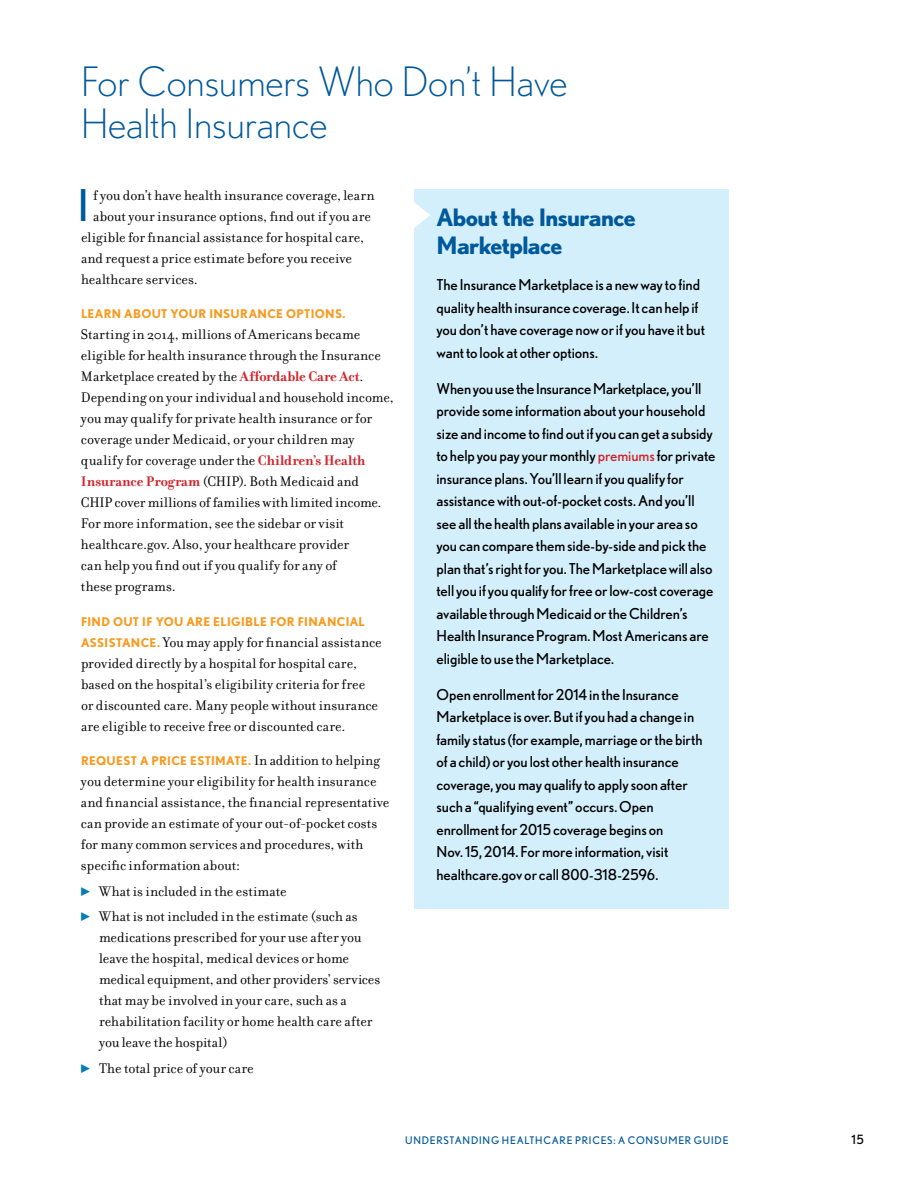
<style>
.page{position:relative;width:918px;height:1188px;background:#fff}
.page>*{position:absolute;margin:0;border:0;box-sizing:border-box;transform-origin:0 0}
.t1{font:43.8px "Nobel";color:#00599b}
.t2{font:300 40.5px "Nobel";color:#00599b}
.t3{font:700 24px/27.6px "Nobel";letter-spacing:-.025em;color:#00599b}
.t4{font:15px/21px "Filosofia";letter-spacing:.005em;color:#000}
.t5{font:15px/22.5px "Nobel";letter-spacing:-.005em;color:#000}
.t6{font:12.75px "Nobel";color:#000}
.t7{font:700 12px "Nobel";letter-spacing:.025em;color:#f8991d}
.t8{font:10.5px "Nobel";letter-spacing:.065em;color:#00599b}
.s1{font-weight:700;color:#d2232a}
.s2{font-family:"Nobel";font-weight:700;font-size:12px;color:#f8991d}
.s3{font-family:"Filosofia";font-weight:400;font-size:15px;color:#000}
.s4{font-family:"Universal Std Newswith Comm Pi";font-size:9px;color:#007db7}
.s5{color:#d2232a}
</style>
<div class="page">
<div style="left:414px;top:189px;width:315px;height:720px;background:#d4effc"></div>
<p class="t2" style="left:81px;top:58px;width:488px">For Consumers Who Don’t Have</p>
<p class="t2" style="left:81px;top:100px;width:248px">Health Insurance</p>
<p class="t1" style="left:78px;top:180px;width:12px">I</p>
<p class="t4" style="left:93px;top:185px;width:283px">f you don’t have health insurance coverage, learn</p>
<p class="t4" style="left:93px;top:206px;width:280px">about your insurance options, fnd out if you are</p>
<p class="t4" style="left:81px;top:227px;width:285px">eligible for fnancial assistance for hospital care,</p>
<p class="t4" style="left:81px;top:248px;width:273px">and request a price estimate before you receive</p>
<p class="t4" style="left:81px;top:269px;width:115px">healthcare services</p>
<p class="t7" style="left:81px;top:307px;width:266px">LEARN ABOUT YOUR INSURANCE OPTIONS.</p>
<p class="t4" style="left:81px;top:324px;width:314px">Starting in 2014, millions of Americans became eligible for health insurance through the Insurance Marketplace created by the <span class="s1">Afordable Care Act </span>Depending on your individual and household income, you may qualify for private health insurance or for coverage under Medicaid, or your children may qualify for coverage under the <span class="s1">Children’s Health Insurance Program</span> (CHIP) Both Medicaid and CHIP cover millions of families with limited income For more information, see the sidebar or visit healthcare gov Also, your healthcare provider<br>can help you fnd out if you qualify for any of<br>these programs</p>
<p class="t7" style="left:81px;top:614px;width:285px">FIND OUT IF YOU ARE ELIGIBLE FOR FINANCIAL</p>
<p class="t4" style="left:81px;top:632px;width:302px"><span class="s2">ASSISTANCE.</span> You may apply for fnancial assistance provided directly by a hospital for hospital care, based on the hospital’s eligibility criteria for free<br>or discounted care Many people without insurance are eligible to receive free or discounted care</p>
<p class="t7" style="left:81px;top:754px;width:301px">REQUEST A PRICE ESTIMATE. <span class="s3">In addition to helping</span></p>
<p class="t4" style="left:81px;top:771px;width:310px">you determine your eligibility for health insurance and fnancial assistance, the fnancial representative can provide an estimate of your out-of-pocket costs for many common services and procedures, with specifc information about:</p>
<p class="t4" style="left:81px;top:881px;width:207px"><span class="s4">▶</span> What is included in the estimate</p>
<p class="t4" style="left:99px;top:906px;width:283px;text-indent:-18px"><span class="s4">▶</span> What is not included in the estimate (such as medications prescribed for your use after you leave the hospital, medical devices or home medical equipment, and other providers’ services that may be involved in your care, such as a rehabilitation facility or home health care after you leave the hospital)</p>
<p class="t4" style="left:81px;top:1058px;width:174px"><span class="s4">▶</span> The total price of your care</p>
<p class="t3" style="left:436px;top:203px;width:201px">About the Insurance<br>Marketplace</p>
<p class="t5" style="left:436px;top:273px;width:270px">The Insurance Marketplace is a new way to fnd quality health insurance coverage. It can help if you don’t have coverage now or if you have it but want to look at other options.</p>
<p class="t5" style="left:436px;top:377px;width:281px">When you use the Insurance Marketplace, you’ll provide some information about your household size and income to fnd out if you can get a subsidy to help you pay your monthly <span class="s5">premiums</span> for private insurance plans. You’ll learn if you qualify for assistance with out-of-pocket costs. And you’ll see all the health plans available in your area so you can compare them side-by-side and pick the plan that’s right for you. The Marketplace will also tell you if you qualify for free or low-cost coverage available through Medicaid or the Children’s Health Insurance Program. Most Americans are eligible to use the Marketplace.</p>
<p class="t5" style="left:436px;top:683px;width:268px">Open enrollment for 2014 in the Insurance Marketplace is over. But if you had a change in family status (for example, marriage or the birth of a child) or you lost other health insurance coverage, you may qualify to apply soon after such a “qualifying event” occurs. Open enrollment for 2015 coverage begins on<br>Nov. 15, 2014. For more information, visit healthcare.gov or call 800-318-2596.</p>
<p class="t8" style="left:405px;top:1135px;width:325px">UNDERSTANDING HEALTHCARE PRICES: A CONSUMER GUIDE</p>
<p class="t6" style="left:851px;top:1132px;width:14px">15</p>
</div>
